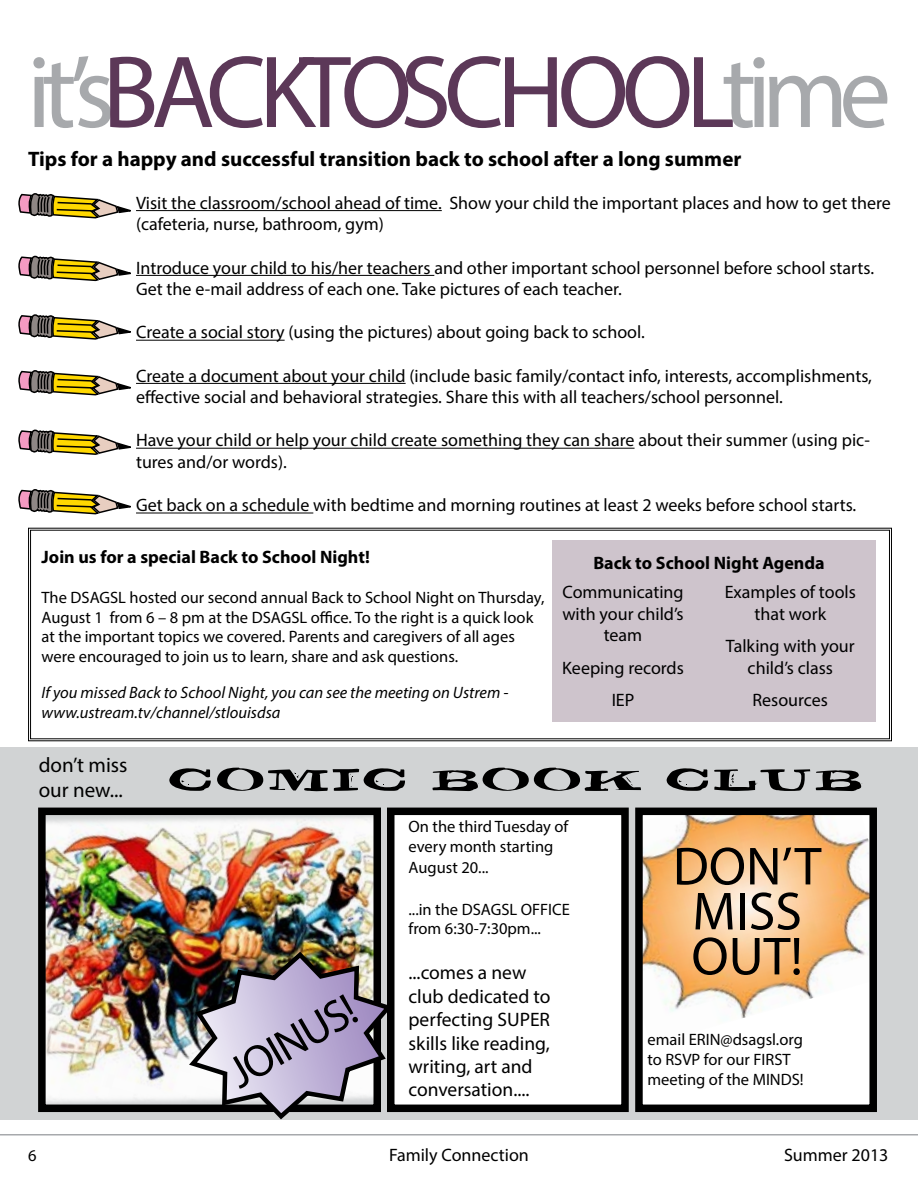
<style>
.page{position:relative;width:918px;height:1188px;background:#fff}
.page>*{position:absolute;margin:0;border:0;box-sizing:border-box;transform-origin:0 0}
.t1{font:103.5px "Myriad Pro";letter-spacing:-.07em;color:#5c3858}
.t2{font:54px/45px "Myriad Pro";color:#000;text-align:center}
.t3{font:45px "Myriad Pro";color:#000}
.t4{font:700 21px "Myriad Pro";color:#000}
.t5{font:21px/25.2px "Myriad Pro";color:#000}
.t6{font:19.5px/23.4px "Myriad Pro";color:#000}
.t7{font:18px/21.6px "Myriad Pro";color:#000}
.t8{font:700 18px "Myriad Pro";color:#000}
.t9{font:16.5px/19.8px "Myriad Pro";color:#000}
.t10{font:italic 16.5px/19.8px "Myriad Pro";color:#000}
.s1{color:#a7a9ac}
</style>
<div class="page">
<hr style="left:0;top:1134px;width:918px;height:2px;background:#a7a9ac">
<div style="left:0;top:747px;width:918px;height:373px;background:#d1d3d4"></div>
<img style="left:47px;top:817px;width:325px;height:286px">
<div style="left:38px;top:808px;width:343px;height:304px;border:8px solid #000"></div>
<div style="left:391px;top:811px;width:234px;height:297px;background:#fff"></div>
<div style="left:387px;top:808px;width:242px;height:304px;border:8px solid #000"></div>
<div style="left:639px;top:811px;width:234px;height:297px;background:#fff"></div>
<img style="left:644px;top:817px;width:224px;height:201px">
<div style="left:635px;top:808px;width:242px;height:304px;border:8px solid #000"></div>
<img style="left:185px;top:948px;width:211px;height:172px">
<svg style="left:169px;top:767px;width:694px;height:25px"></svg>
<hr style="left:136px;top:210px;width:306px;height:1px;background:#000">
<hr style="left:136px;top:275px;width:298px;height:1px;background:#000">
<hr style="left:136px;top:340px;width:149px;height:1px;background:#000">
<hr style="left:136px;top:383px;width:270px;height:1px;background:#000">
<hr style="left:136px;top:448px;width:499px;height:1px;background:#000">
<hr style="left:136px;top:513px;width:177px;height:1px;background:#000">
<svg style="left:18px;top:193px;width:113px;height:26px"></svg>
<svg style="left:18px;top:255px;width:113px;height:27px"></svg>
<svg style="left:18px;top:314px;width:113px;height:26px"></svg>
<svg style="left:18px;top:370px;width:113px;height:26px"></svg>
<svg style="left:18px;top:429px;width:113px;height:26px"></svg>
<svg style="left:18px;top:489px;width:113px;height:26px"></svg>
<svg style="left:28px;top:527px;width:864px;height:215px"></svg>
<h1 class="t1" style="left:27px;top:28px;width:866px"><span class="s1">it’s</span> BACK TO SCHOOL <span class="s1">time</span></h1>
<p class="t4" style="left:28px;top:145px;width:715px">Tips for a happy and successful transition back to school after a long summer</p>
<p class="t7" style="left:136px;top:192px;width:756px">Visit the classroom/school ahead of time. Show your child the important places and how to get there (cafeteria, nurse, bathroom, gym)</p>
<p class="t7" style="left:136px;top:256px;width:740px">Introduce your child to his/her teachers and other important school personnel before school starts.<br>Get the e-mail address of each one. Take pictures of each teacher.</p>
<p class="t7" style="left:136px;top:321px;width:510px">Create a social story (using the pictures) about going back to school.</p>
<p class="t7" style="left:136px;top:364px;width:737px">Create a document about your child (include basic family/contact info, interests, accomplishments, effective social and behavioral strategies. Share this with all teachers/school personnel.</p>
<p class="t7" style="left:136px;top:429px;width:735px">Have your child or help your child create something they can share about their summer (using pic&shy;tures and/or words).</p>
<p class="t7" style="left:136px;top:494px;width:722px">Get back on a schedule with bedtime and morning routines at least 2 weeks before school starts.</p>
<p class="t8" style="left:42px;top:545px;width:330px">Join us for a special Back to School Night!</p>
<p class="t9" style="left:42px;top:587px;width:504px">The DSAGSL hosted our second annual Back to School Night on Thursday, August 1 from 6 – 8 pm at the DSAGSL office. To the right is a quick look at the important topics we covered. Parents and caregivers of all ages were encouraged to join us to learn, share and ask questions.</p>
<p class="t10" style="left:42px;top:682px;width:468px">If you missed Back to School Night, you can see the meeting on Ustrem - www.ustream.tv/channel/stlouisdsa</p>
<p class="t5" style="left:39px;top:752px;width:90px">don’t miss our new...</p>
<p class="t8" style="left:593px;top:551px;width:233px">Back to School Night Agenda</p>
<p class="t7" style="left:562px;top:581px;width:123px;text-align:center">Communicating with your child’s team</p>
<p class="t7" style="left:562px;top:651px;width:123px;line-height:32.4px;text-align:center">Keeping records<br>IEP</p>
<p class="t7" style="left:725px;top:581px;width:133px;text-align:center">Examples of tools that work</p>
<p class="t7" style="left:726px;top:635px;width:130px;text-align:center">Talking with your child’s class</p>
<p class="t7" style="left:753px;top:689px;width:77px">Resources</p>
<h3 class="t3" style="left:218px;top:1052px;width:141px;rotate:-30deg">JOIN US!</h3>
<p class="t9" style="left:409px;top:816px;width:161px">On the third Tuesday of every month starting</p>
<p class="t9" style="left:409px;top:857px;width:81px">August 20...</p>
<p class="t9" style="left:409px;top:899px;width:163px">...in the DSAGSL OFFICE from 6:30-7:30pm...</p>
<p class="t6" style="left:409px;top:961px;width:143px">...comes a new club dedicated to perfecting SUPER skills like reading, writing, art and conversation....</p>
<h2 class="t2" style="left:673px;top:843px;width:150px">DON’T<br>MISS<br>OUT!</h2>
<p class="t9" style="left:647px;top:1030px;width:158px">email ERIN@dsagsl.org to RSVP for our FIRST meeting of the MINDS!</p>
<p class="t9" style="left:28px;top:1145px;width:10px">6</p>
<p class="t7" style="left:389px;top:1144px;width:141px">Family Connection</p>
<p class="t7" style="left:784px;top:1144px;width:106px">Summer 2013</p>
</div>
